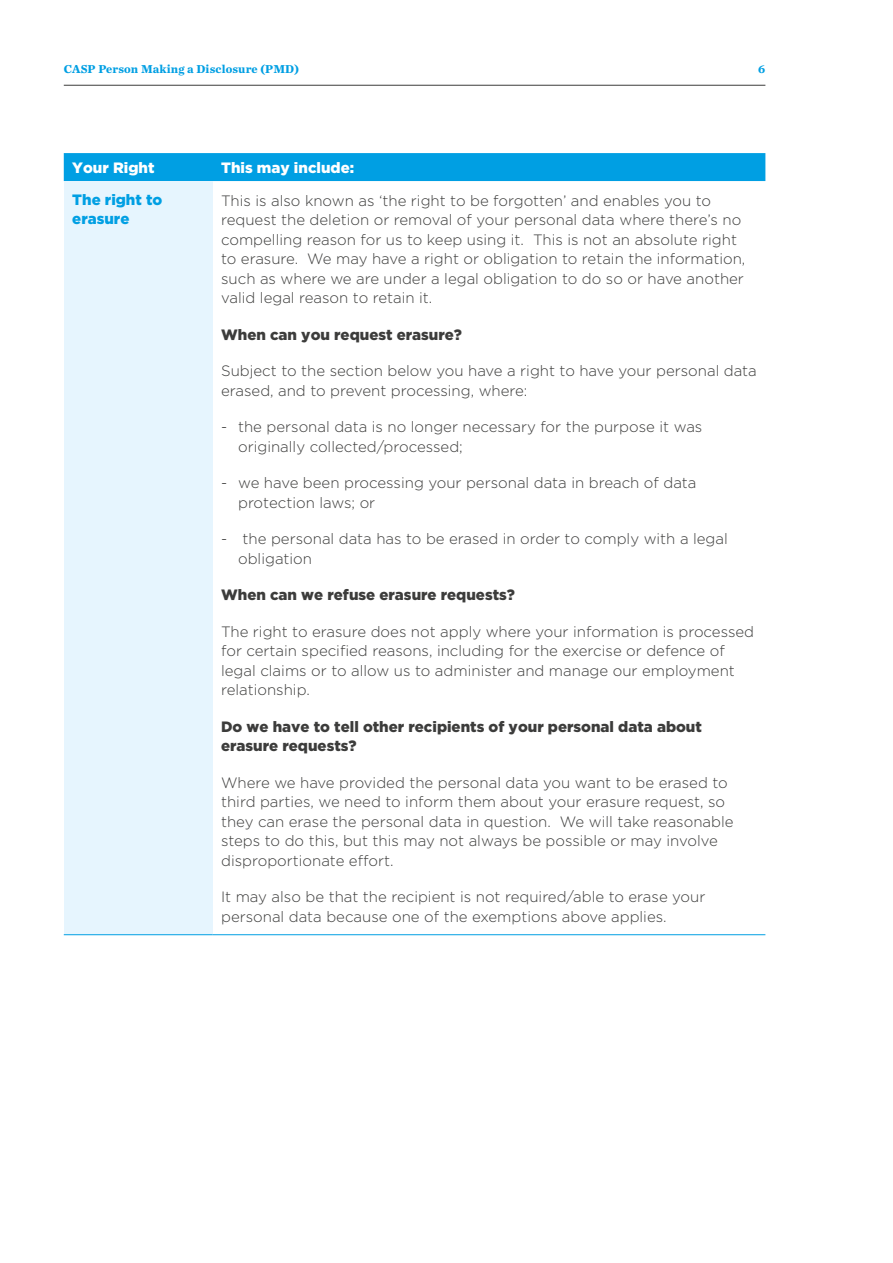
<style>
.page{position:relative;width:893px;height:1263px;background:#fff}
.page>*{position:absolute;margin:0;border:0;box-sizing:border-box;transform-origin:0 0}
.t1{font:300 15px/19.5px "Gotham";color:#3c3c3b}
.t2{font:900 15px/19.5px "Gotham";color:#3c3c3b}
.t3{font:900 15px "Gotham";color:#fff}
.t4{font:900 15px/19.5px "Gotham";color:#009fe3}
.t5{font:700 12px "Chronicle Text G2";letter-spacing:.01em;color:#009fe3}
</style>
<div class="page">
<hr style="left:64px;top:85px;width:701px;height:1px;background:#3c3c3b">
<div style="left:64px;top:153px;width:701px;height:28px;background:#009fe3"></div>
<div style="left:64px;top:181px;width:149px;height:754px;background:#e6f5fe"></div>
<hr style="left:64px;top:934px;width:149px;height:1px;background:#009fe3">
<hr style="left:213px;top:934px;width:552px;height:1px;background:#009fe3">
<p class="t5" style="left:64px;top:60px;width:237px">CASP Person Making a Disclosure (PMD)</p>
<p class="t5" style="left:758px;top:60px;width:9px">6</p>
<p class="t3" style="left:72px;top:159px;width:84px">Your Right</p>
<p class="t3" style="left:221px;top:159px;width:135px">This may include:</p>
<p class="t4" style="left:72px;top:189px;width:92px">The right to erasure</p>
<p class="t1" style="left:221px;top:190px;width:526px">This is also known as ‘the right to be forgotten’ and enables you to request the deletion or removal of your personal data where there’s no compelling reason for us to keep using it. This is not an absolute right to erasure. We may have a right or obligation to retain the information, such as where we are under a legal obligation to do so or have another valid legal reason to retain it.</p>
<p class="t2" style="left:221px;top:324px;width:242px">When can you request erasure?</p>
<p class="t1" style="left:221px;top:361px;width:537px">Subject to the section below you have a right to have your personal data erased, and to prevent processing, where:</p>
<p class="t1" style="left:238px;top:417px;width:466px;text-indent:-17px">- the personal data is no longer necessary for the purpose it was originally collected/processed;</p>
<p class="t1" style="left:238px;top:473px;width:460px;text-indent:-17px">- we have been processing your personal data in breach of data protection laws; or</p>
<p class="t1" style="left:238px;top:529px;width:491px;text-indent:-17px">- the personal data has to be erased in order to comply with a legal obligation</p>
<p class="t2" style="left:221px;top:585px;width:295px">When can we refuse erasure requests?</p>
<p class="t1" style="left:221px;top:621px;width:534px">The right to erasure does not apply where your information is processed for certain specified reasons, including for the exercise or defence of legal claims or to allow us to administer and manage our employment relationship.</p>
<p class="t2" style="left:221px;top:716px;width:482px">Do we have to tell other recipients of your personal data about erasure requests?</p>
<p class="t1" style="left:221px;top:772px;width:514px">Where we have provided the personal data you want to be erased to third parties, we need to inform them about your erasure request, so they can erase the personal data in question. We will take reasonable steps to do this, but this may not always be possible or may involve disproportionate effort.</p>
<p class="t1" style="left:221px;top:887px;width:486px">It may also be that the recipient is not required/able to erase your personal data because one of the exemptions above applies.</p>
</div>
